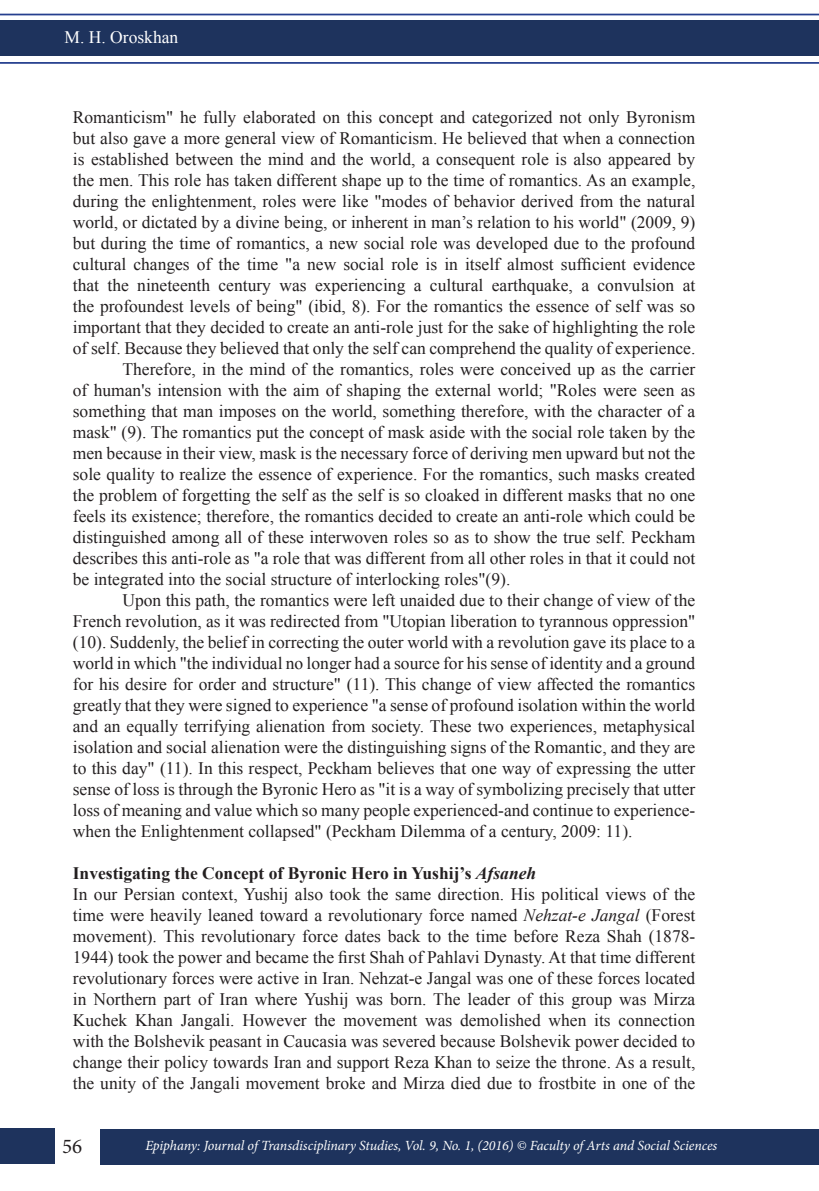
<style>
.page{position:relative;width:819px;height:1191px;background:#fff}
.page>*{position:absolute;margin:0;border:0;box-sizing:border-box;transform-origin:0 0}
.t1{font:21px "Minion Pro";color:#231f20}
.main_text{font:17.5px/21px "Times New Roman";color:#231f20;text-align:justify}
.first_line{font:17.5px/21px "Times New Roman";color:#231f20;text-align:justify}
.first_line-2{font:700 17.5px "Times New Roman";color:#231f20}
.t2{font:17.5px "Times New Roman";color:#fff}
.t3{font:italic 14px "Minion Pro";letter-spacing:-.01em;color:#fff}
.s1{font-style:italic}
</style>
<div class="page">
<div style="left:0;top:21px;width:819px;height:35px;background:#1e335d"></div>
<div style="left:100px;top:1128px;width:719px;height:36px;background:#1e335d"></div>
<div style="left:0;top:1128px;width:54px;height:35px;background:#1e335d"></div>
<hr style="left:0;top:14px;width:819px;height:1px;background:#253f8e">
<hr style="left:0;top:62px;width:819px;height:2px;background:#253f8e">
<p class="t2" style="left:64px;top:26px;width:115px">M. H. Oroskhan</p>
<p class="first_line" style="left:73px;top:106px;width:624px">Romanticism" he fully elaborated on this concept and categorized not only Byronism but also gave a more general view of Romanticism. He believed that when a connection is established between the mind and the world, a consequent role is also appeared by the men. This role has taken different shape up to the time of romantics. As an example, during the enlightenment, roles were like "modes of behavior derived from the natural world, or dictated by a divine being, or inherent in man’s relation to his world" (2009, 9) but during the time of romantics, a new social role was developed due to the profound cultural changes of the time "a new social role is in itself almost sufficient evidence that the nineteenth century was experiencing a cultural earthquake, a convulsion at the profoundest levels of being" (ibid, 8). For the romantics the essence of self was so important that they decided to create an anti-role just for the sake of highlighting the role of self. Because they believed that only the self can comprehend the quality of experience.</p>
<p class="main_text" style="left:73px;top:358px;width:624px;text-indent:50px">Therefore, in the mind of the romantics, roles were conceived up as the carrier of human's intension with the aim of shaping the external world; "Roles were seen as something that man imposes on the world, something therefore, with the character of a mask" (9). The romantics put the concept of mask aside with the social role taken by the men because in their view, mask is the necessary force of deriving men upward but not the sole quality to realize the essence of experience. For the romantics, such masks created the problem of forgetting the self as the self is so cloaked in different masks that no one feels its existence; therefore, the romantics decided to create an anti-role which could be distinguished among all of these interwoven roles so as to show the true self. Peckham describes this anti-role as "a role that was different from all other roles in that it could not be integrated into the social structure of interlocking roles"(9).</p>
<p class="main_text" style="left:73px;top:589px;width:624px;text-indent:50px">Upon this path, the romantics were left unaided due to their change of view of the French revolution, as it was redirected from "Utopian liberation to tyrannous oppression" (10). Suddenly, the belief in correcting the outer world with a revolution gave its place to a world in which "the individual no longer had a source for his sense of identity and a ground for his desire for order and structure" (11). This change of view affected the romantics greatly that they were signed to experience "a sense of profound isolation within the world and an equally terrifying alienation from society. These two experiences, metaphysical isolation and social alienation were the distinguishing signs of the Romantic, and they are to this day" (11). In this respect, Peckham believes that one way of expressing the utter sense of loss is through the Byronic Hero as "it is a way of symbolizing precisely that utter loss of meaning and value which so many people experienced-and continue to experience&shy;when the Enlightenment collapsed" (Peckham Dilemma of a century, 2009: 11).</p>
<p class="first_line-2" style="left:73px;top:861px;width:465px">Investigating the Concept of Byronic Hero in Yushij’s <span class="s1">Afsaneh</span></p>
<p class="first_line" style="left:73px;top:883px;width:624px">In our Persian context, Yushij also took the same direction. His political views of the time were heavily leaned toward a revolutionary force named <span class="s1">Nehzat-e Jangal</span> (Forest movement). This revolutionary force dates back to the time before Reza Shah (1878- 1944) took the power and became the first Shah of Pahlavi Dynasty. At that time different revolutionary forces were active in Iran. Nehzat-e Jangal was one of these forces located in Northern part of Iran where Yushij was born. The leader of this group was Mirza Kuchek Khan Jangali. However the movement was demolished when its connection with the Bolshevik peasant in Caucasia was severed because Bolshevik power decided to change their policy towards Iran and support Reza Khan to seize the throne. As a result, the unity of the Jangali movement broke and Mirza died due to frostbite in one of the</p>
<p class="t1" style="left:62px;top:1132px;width:22px">56</p>
<p class="t3" style="left:145px;top:1136px;width:573px">Epiphany: Journal of Transdisciplinary Studies, Vol. 9, No. 1, (2016) © Faculty of Arts and Social Sciences</p>
</div>
